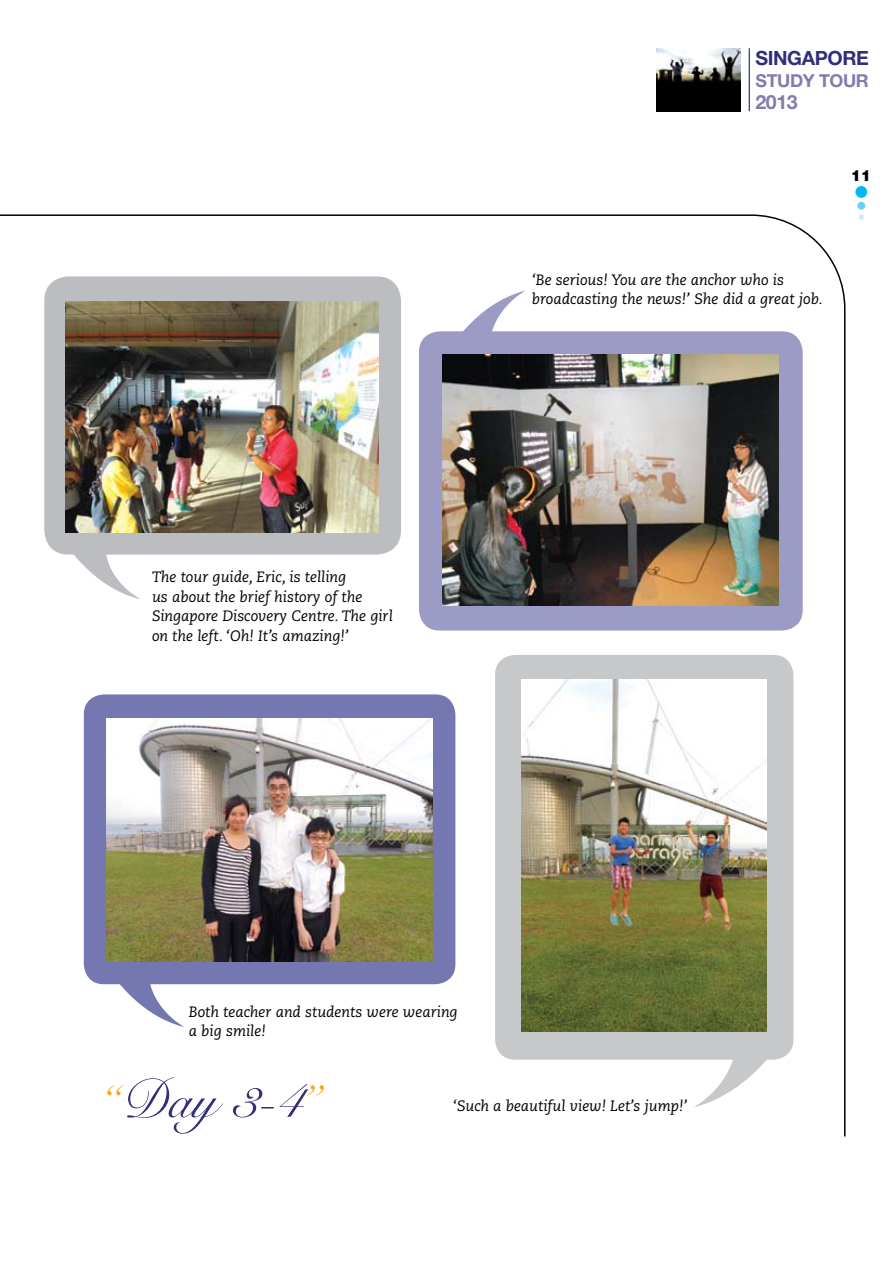
<style>
.page{position:relative;width:893px;height:1263px;background:#fff}
.page>*{position:absolute;margin:0;border:0;box-sizing:border-box;transform-origin:0 0}
.t1{font:54px "Snell Roundhand Script";color:#322e7a}
.t2{font:700 19.65px "Helvetica Neue";letter-spacing:-.02em;color:#322e7a}
.t3{font:700 19.65px "Helvetica Neue";color:#817cae}
.t4{font:700 17.85px "Helvetica Neue";letter-spacing:-.02em;color:#817cae}
.t5{font:italic 15px/19.5px "Caecilia";color:#000}
.t6{font:900 15px "Helvetica";color:#000}
.s1{color:#faa61a}
</style>
<div class="page">
<div style="left:855px;top:186px;width:12px;height:12px;background:#00b9f2;border-radius:50%"></div>
<div style="left:857px;top:202px;width:8px;height:8px;background:#6dcff6;border-radius:50%"></div>
<svg style="left:859px;top:215px;width:5px;height:5px"></svg>
<hr style="left:749px;top:48px;width:1px;height:63px;background:#25408f">
<img style="left:656px;top:48px;width:85px;height:63px">
<img style="left:0;top:214px;width:846px;height:923px">
<h2 class="t2" style="left:755px;top:46px;width:115px">SINGAPORE</h2>
<p class="t4" style="left:755px;top:70px;width:115px">STUDY TOUR</p>
<h2 class="t3" style="left:755px;top:90px;width:44px">2013</h2>
<p class="t5" style="left:152px;top:567px;width:242px">The tour guide, Eric, is telling<br>us about the brief history of the Singapore Discovery Centre. The girl on the left. ‘Oh! It’s amazing!’</p>
<p class="t6" style="left:851px;top:165px;width:22px">11</p>
<p class="t5" style="left:532px;top:270px;width:293px">‘Be serious! You are the anchor who is broadcasting the news!’ She did a great job.</p>
<p class="t5" style="left:189px;top:1002px;width:270px">Both teacher and students were wearing a big smile!</p>
<h1 class="t1" style="left:100px;top:1069px;width:225px"><span class="s1">“</span>Day 3-4<span class="s1">”</span></h1>
<p class="t5" style="left:453px;top:1097px;width:236px">‘Such a beautiful view! Let’s jump!’</p>
</div>
